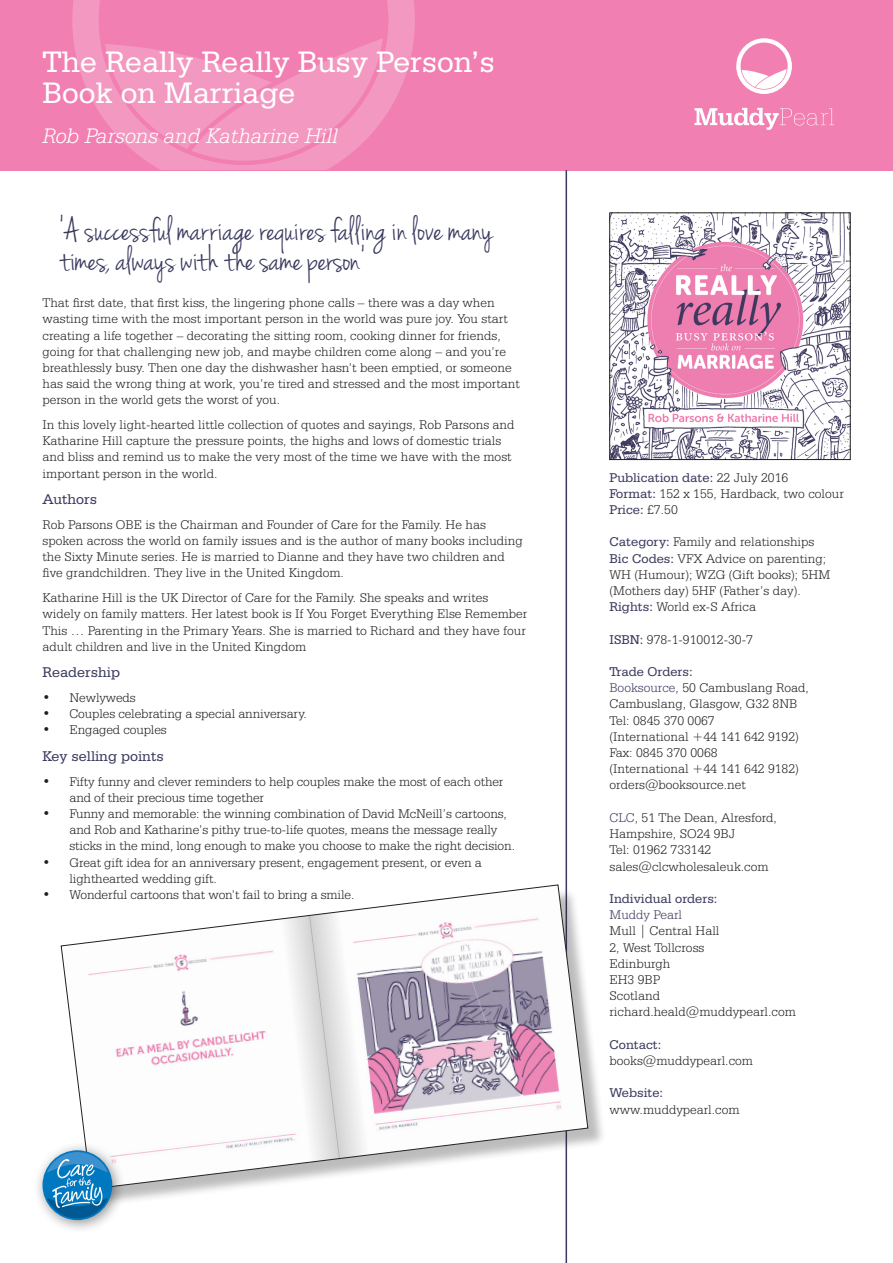
<style>
.page{position:relative;width:893px;height:1263px;background:#fff}
.page>*{position:absolute;margin:0;border:0;box-sizing:border-box;transform-origin:0 0}
.t1{font:36px/30px "Jenna Sue";color:#3a3a5f}
.t2{font:31.5px/31.5px "Serifa BT";color:#fff}
.t3{font:italic 300 22.5px "Serifa BT";color:#fff}
.t4{font:15px "Serifa BT";color:#3a3a5f}
.t5{font:300 13.5px/16.2px "Serifa BT";color:#231f20}
.t6{font:13.5px "Serifa BT";color:#3a3a5f}
.t7{font:300 13.5px "Serifa BT";color:#3a3a5f}
.s1{font-weight:300;color:#231f20}
.s2{font-weight:400;color:#3a3a5f}
.s3{color:#3a3a5f}
</style>
<div class="page">
<div style="left:0;top:0;width:893px;height:170px;background:#f17fb1"></div>
<svg style="left:72px;top:0;width:343px;height:170px;fill:#f398c0"></svg>
<hr style="left:566px;top:170px;width:1px;height:1093px;background:#3a3a5f">
<svg style="left:694px;top:108px;width:140px;height:22px"></svg>
<svg style="left:736px;top:38px;width:56px;height:56px"></svg>
<img style="left:611px;top:215px;width:237px;height:243px">
<div style="left:609px;top:213px;width:241px;height:247px;border:1px solid #231f20"></div>
<div style="left:64px;top:887px;width:542px;height:320px;background:#231f20;opacity:.3"></div>
<svg style="left:60px;top:884px;width:529px;height:306px"></svg>
<svg style="left:279px;top:912px;width:91px;height:250px"></svg>
<div style="left:33px;top:1140px;width:94px;height:94px;background:#231f20;opacity:.5"></div>
<div style="left:43px;top:1150px;width:69px;height:70px;background:#0078c0;border-radius:50%"></div>
<svg style="left:45px;top:1152px;width:64px;height:66px"></svg>
<p class="t2" style="left:43px;top:45px;width:454px">The Really Really Busy Person’s<br>Book on Marriage</p>
<p class="t3" style="left:43px;top:123px;width:297px">Rob Parsons and Katharine Hill</p>
<p class="t1" style="left:60px;top:216px;width:435px">‘A successful marriage requires falling in love many times, always with the same person’</p>
<p class="t5" style="left:43px;top:294px;width:479px">That first date, that first kiss, the lingering phone calls – there was a day when wasting time with the most important person in the world was pure joy. You start creating a life together – decorating the sitting room, cooking dinner for friends, going for that challenging new job, and maybe children come along – and you’re breathlessly busy. Then one day the dishwasher hasn’t been emptied, or someone has said the wrong thing at work, you’re tired and stressed and the most important person in the world gets the worst of you.</p>
<p class="t5" style="left:43px;top:416px;width:473px">In this lovely light-hearted little collection of quotes and sayings, Rob Parsons and Katharine Hill capture the pressure points, the highs and lows of domestic trials and bliss and remind us to make the very most of the time we have with the most important person in the world.</p>
<p class="t4" style="left:43px;top:490px;width:56px">Authors</p>
<p class="t5" style="left:43px;top:516px;width:482px">Rob Parsons OBE is the Chairman and Founder of Care for the Family. He has spoken across the world on family issues and is the author of many books including the Sixty Minute series. He is married to Dianne and they have two children and five grandchildren. They live in the United Kingdom.</p>
<p class="t5" style="left:43px;top:589px;width:486px">Katharine Hill is the UK Director of Care for the Family. She speaks and writes widely on family matters. Her latest book is If You Forget Everything Else Remember This … Parenting in the Primary Years. She is married to Richard and they have four adult children and live in the United Kingdom</p>
<p class="t4" style="left:43px;top:663px;width:79px">Readership</p>
<p class="t5" style="left:43px;top:689px;width:95px">• Newlyweds</p>
<p class="t5" style="left:43px;top:705px;width:266px">• Couples celebrating a special anniversary.</p>
<p class="t5" style="left:43px;top:722px;width:126px">• Engaged couples</p>
<p class="t4" style="left:43px;top:747px;width:123px">Key selling points</p>
<p class="t5" style="left:70px;top:773px;width:435px;text-indent:-27px">• Fifty funny and clever reminders to help couples make the most of each other and of their precious time together</p>
<p class="t5" style="left:70px;top:805px;width:447px;text-indent:-27px">• Funny and memorable: the winning combination of David McNeill’s cartoons, and Rob and Katharine’s pithy true-to-life quotes, means the message really sticks in the mind, long enough to make you choose to make the right decision.</p>
<p class="t5" style="left:70px;top:854px;width:414px;text-indent:-27px">• Great gift idea for an anniversary present, engagement present, or even a lighthearted wedding gift.</p>
<p class="t5" style="left:43px;top:886px;width:313px">• Wonderful cartoons that won’t fail to bring a smile.</p>
<p class="t6" style="left:609px;top:469px;width:180px">Publication date: <span class="s1">22 July 2016</span></p>
<p class="t5" style="left:609px;top:485px;width:236px"><span class="s2">Format:</span> 152 x 155, Hardback, two colour</p>
<p class="t6" style="left:609px;top:501px;width:70px">Price: <span class="s1">£7.50</span></p>
<p class="t5" style="left:609px;top:534px;width:206px"><span class="s2">Category:</span> Family and relationships</p>
<p class="t5" style="left:609px;top:550px;width:222px"><span class="s2">Bic Codes:</span> VFX Advice on parenting;<br>WH (Humour); WZG (Gift books); 5HM (Mothers day) 5HF (Father’s day).</p>
<p class="t5" style="left:609px;top:599px;width:148px"><span class="s2">Rights:</span> World ex-S Africa</p>
<p class="t5" style="left:609px;top:631px;width:145px"><span class="s2">ISBN:</span> 978-1-910012-30-7</p>
<p class="t6" style="left:609px;top:663px;width:85px">Trade Orders:</p>
<p class="t5" style="left:609px;top:680px;width:201px"><span class="s3">Booksource</span>, 50 Cambuslang Road,</p>
<p class="t5" style="left:609px;top:696px;width:191px">Cambuslang, Glasgow, G32 8NB  </p>
<p class="t5" style="left:609px;top:712px;width:107px">Tel: 0845 370 0067</p>
<p class="t5" style="left:609px;top:728px;width:191px">(International +44 141 642 9192)</p>
<p class="t5" style="left:609px;top:744px;width:110px">Fax: 0845 370 0068</p>
<p class="t5" style="left:609px;top:761px;width:191px">(International +44 141 642 9182)</p>
<p class="t5" style="left:609px;top:777px;width:138px">orders@booksource.net</p>
<p class="t5" style="left:609px;top:809px;width:169px"><span class="s3">CLC</span>, 51 The Dean, Alresford,</p>
<p class="t5" style="left:609px;top:825px;width:127px">Hampshire, SO24 9BJ</p>
<p class="t5" style="left:609px;top:842px;width:103px">Tel: 01962 733142</p>
<p class="t5" style="left:609px;top:858px;width:161px">sales@clcwholesaleuk.com</p>
<p class="t6" style="left:609px;top:890px;width:110px">Individual orders:</p>
<p class="t7" style="left:609px;top:907px;width:74px">Muddy Pearl</p>
<p class="t5" style="left:609px;top:923px;width:111px">Mull | Central Hall</p>
<p class="t5" style="left:609px;top:939px;width:96px">2, West Tollcross</p>
<p class="t5" style="left:609px;top:955px;width:62px">Edinburgh</p>
<p class="t5" style="left:609px;top:971px;width:53px">EH3 9BP</p>
<p class="t5" style="left:609px;top:987px;width:52px">Scotland</p>
<p class="t5" style="left:609px;top:1004px;width:188px">richard.heald@muddypearl.com</p>
<p class="t6" style="left:609px;top:1036px;width:53px">Contact:</p>
<p class="t5" style="left:609px;top:1052px;width:145px">books@muddypearl.com</p>
<p class="t5" style="left:609px;top:1085px;width:132px"><span class="s2">Website: </span>www.muddypearl.com</p>
</div>
